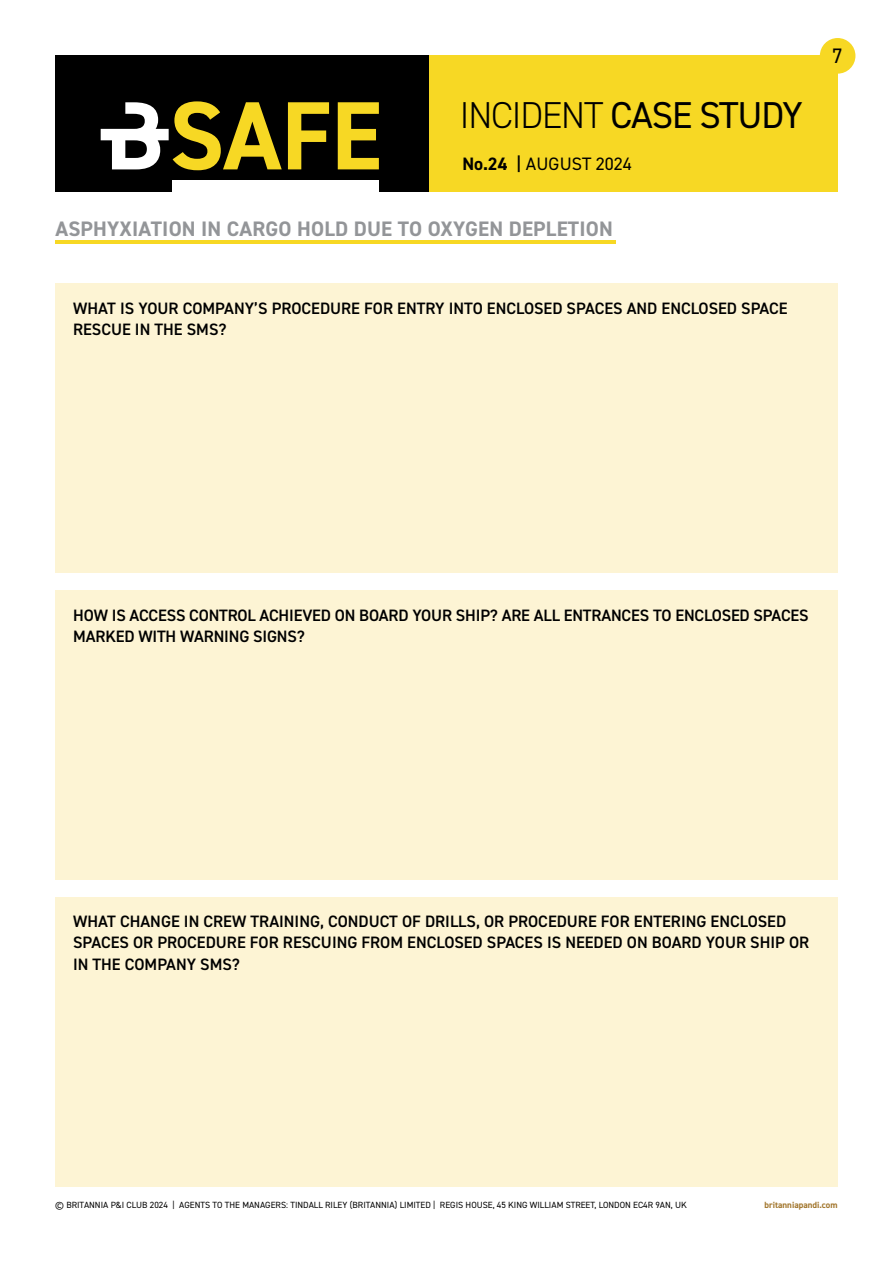
<style>
.page{position:relative;width:893px;height:1263px;background:#fff}
.page>*{position:absolute;margin:0;border:0;box-sizing:border-box;transform-origin:0 0}
.t1{font:37.5px "DIN2014";letter-spacing:-.03em;color:#000}
.t2{font:700 21px "DIN2014";letter-spacing:.01em;color:#939598}
.t3{font:21px "DIN2014";color:#000}
.t4{font:18px "DIN2014";color:#000}
.t5{font:600 16.5px/21px "DIN2014";color:#000}
.t6{font:9px "DIN2014";color:#000}
.t7{font:700 9px "DIN2014";color:#a1752b}
.s1{font-weight:300}
.s2{font-weight:700}
.s3{font-weight:600}
</style>
<div class="page">
<div style="left:55px;top:55px;width:374px;height:137px;background:#000"></div>
<div style="left:429px;top:55px;width:409px;height:137px;background:#f7d824"></div>
<svg style="left:101px;top:101px;width:278px;height:69px"></svg>
<div style="left:173px;top:181px;width:206px;height:14px;background:#fff"></div>
<div style="left:820px;top:38px;width:35px;height:36px;background:#f7d824;border-radius:50%"></div>
<div style="left:55px;top:283px;width:782px;height:290px;background:#fdf4d4"></div>
<div style="left:55px;top:897px;width:782px;height:289px;background:#fdf4d4"></div>
<div style="left:55px;top:590px;width:783px;height:290px;background:#fdf4d4"></div>
<hr style="left:55px;top:240px;width:561px;height:4px;background:#f7d824">
<h1 class="t1" style="left:460px;top:92px;width:345px"><span class="s1">INCIDENT</span> CASE STUDY</h1>
<p class="t4" style="left:462px;top:153px;width:171px"><span class="s2">No.24</span> <span class="s3">|</span> AUGUST 2024</p>
<p class="t2" style="left:55px;top:214px;width:559px">ASPHYXIATION IN CARGO HOLD DUE TO OXYGEN DEPLETION</p>
<p class="t5" style="left:73px;top:297px;width:716px">WHAT IS YOUR COMPANY’S PROCEDURE FOR ENTRY INTO ENCLOSED SPACES AND ENCLOSED SPACE<br>RESCUE IN THE SMS?</p>
<p class="t3" style="left:832px;top:43px;width:12px">7</p>
<p class="t5" style="left:73px;top:604px;width:737px">HOW IS ACCESS CONTROL ACHIEVED ON BOARD YOUR SHIP? ARE ALL ENTRANCES TO ENCLOSED SPACES<br>MARKED WITH WARNING SIGNS?</p>
<p class="t5" style="left:73px;top:911px;width:738px">WHAT CHANGE IN CREW TRAINING, CONDUCT OF DRILLS, OR PROCEDURE FOR ENTERING ENCLOSED<br>SPACES OR PROCEDURE FOR RESCUING FROM ENCLOSED SPACES IS NEEDED ON BOARD YOUR SHIP OR<br>IN THE COMPANY SMS?</p>
<p class="t6" style="left:55px;top:1199px;width:633px">© BRITANNIA P&amp;I CLUB 2024 | AGENTS TO THE MANAGERS: TINDALL RILEY (BRITANNIA) LIMITED | REGIS HOUSE, 45 KING WILLIAM STREET, LONDON EC4R 9AN, UK</p>
<p class="t7" style="left:765px;top:1199px;width:74px">britanniapandi.com</p>
</div>
